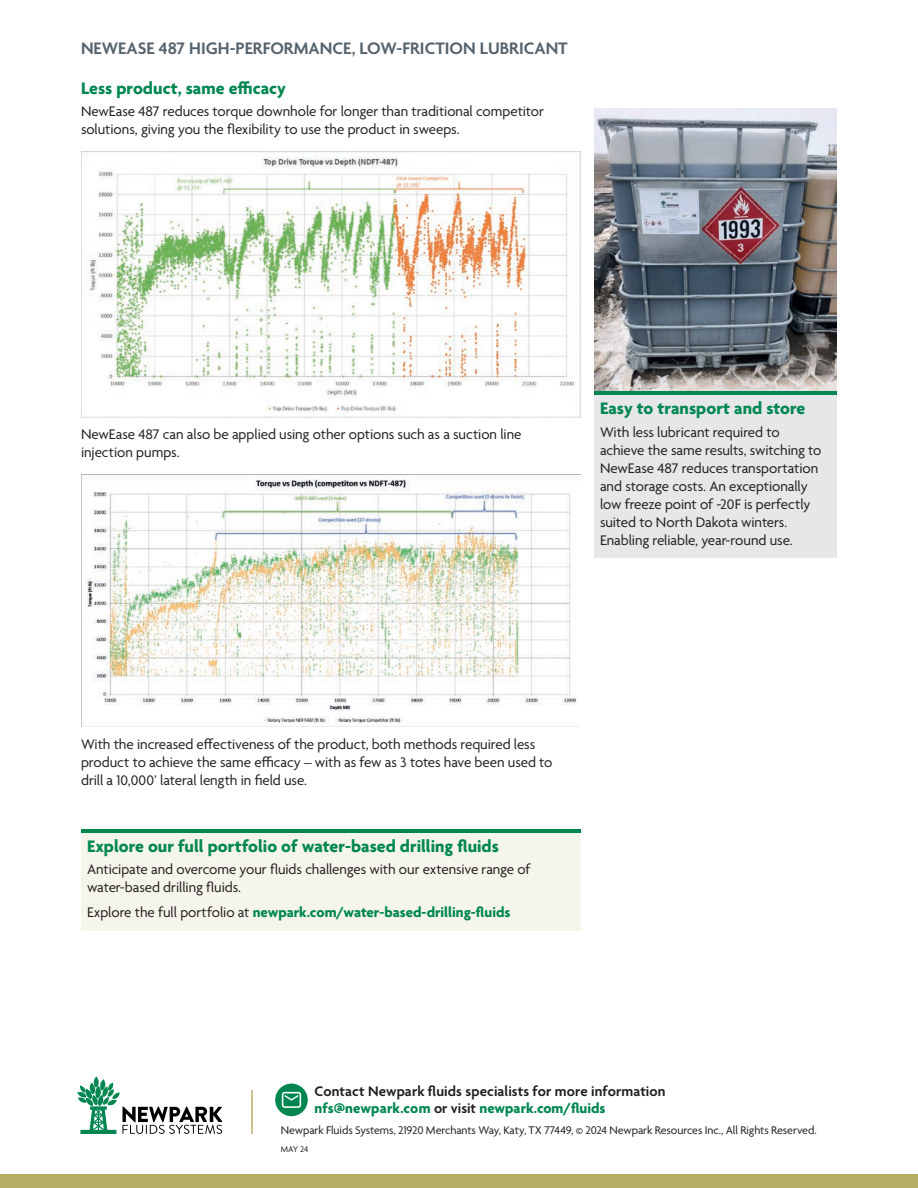
<style>
.page{position:relative;width:918px;height:1188px;background:#fff}
.page>*{position:absolute;margin:0;border:0;box-sizing:border-box;transform-origin:0 0}
.t1{font:700 18px "Agenda";letter-spacing:.005em;color:#008751}
.t2{font:600 18px "Agenda";color:#55636c}
.t3{font:15px/18px "Agenda";letter-spacing:-.005em;color:#231f20}
.t4{font:600 15px/16.5px "Agenda";letter-spacing:.005em;color:#231f20}
.t5{font:700 15px "Agenda";letter-spacing:-.005em;color:#008751}
.t6{font:12px "Agenda";letter-spacing:-.01em;color:#231f20}
.t7{font:9px "Agenda";color:#231f20}
.s1{font-weight:400;color:#231f20}
.s2{font-weight:700;color:#008751}
</style>
<div class="page">
<div style="left:0;top:1174px;width:918px;height:14px;background:#b6af65"></div>
<svg style="left:77px;top:1079px;width:145px;height:55px"></svg>
<div style="left:275px;top:1084px;width:33px;height:32px;background:#008751;border-radius:50%"></div>
<svg style="left:282px;top:1092px;width:19px;height:16px"></svg>
<hr style="left:251px;top:1090px;width:2px;height:44px;background:#b6af65">
<img style="left:81px;top:151px;width:499px;height:266px">
<img style="left:81px;top:475px;width:496px;height:251px">
<hr style="left:81px;top:829px;width:499px;height:4px;background:#008751">
<div style="left:81px;top:833px;width:499px;height:98px;background:#f6f5ec"></div>
<img style="left:594px;top:108px;width:243px;height:283px">
<hr style="left:594px;top:391px;width:243px;height:4px;background:#008751">
<div style="left:594px;top:395px;width:243px;height:163px;background:#e6e7e9"></div>
<p class="t2" style="left:81px;top:39px;width:488px">NEWEASE 487 HIGH-PERFORMANCE, LOW-FRICTION LUBRICANT</p>
<p class="t1" style="left:81px;top:78px;width:206px">Less product, same efficacy</p>
<p class="t3" style="left:81px;top:103px;width:465px">NewEase 487 reduces torque downhole for longer than traditional competitor solutions, giving you the flexibility to use the product in sweeps.</p>
<p class="t3" style="left:81px;top:427px;width:442px">NewEase 487 can also be applied using other options such as a suction line injection pumps.</p>
<p class="t1" style="left:600px;top:399px;width:207px">Easy to transport and store</p>
<p class="t3" style="left:600px;top:424px;width:223px">With less lubricant required to achieve the same results, switching to NewEase 487 reduces transportation and storage costs. An exceptionally low freeze point of -20F is perfectly suited to North Dakota winters.<br>Enabling reliable, year-round use.</p>
<p class="t3" style="left:81px;top:736px;width:473px">With the increased effectiveness of the product, both methods required less product to achieve the same efficacy – with as few as 3 totes have been used to drill a 10,000’ lateral length in field use.</p>
<p class="t1" style="left:87px;top:837px;width:414px">Explore our full portfolio of water-based drilling fluids</p>
<p class="t3" style="left:87px;top:862px;width:445px">Anticipate and overcome your fluids challenges with our extensive range of water‑based drilling fluids.</p>
<p class="t5" style="left:87px;top:904px;width:425px"><span class="s1">Explore the full portfolio at</span> newpark.com/water‑based-drilling-fluids</p>
<p class="t4" style="left:315px;top:1084px;width:353px">Contact Newpark fluids specialists for more information <span class="s2">nfs@newpark.com</span> or visit <span class="s2">newpark.com/fluids</span></p>
<p class="t6" style="left:281px;top:1124px;width:537px">Newpark Fluids Systems, 21920 Merchants Way, Katy, TX 77449, © 2024 Newpark Resources Inc., All Rights Reserved.</p>
<p class="t7" style="left:281px;top:1145px;width:29px">MAY 24</p>
</div>
